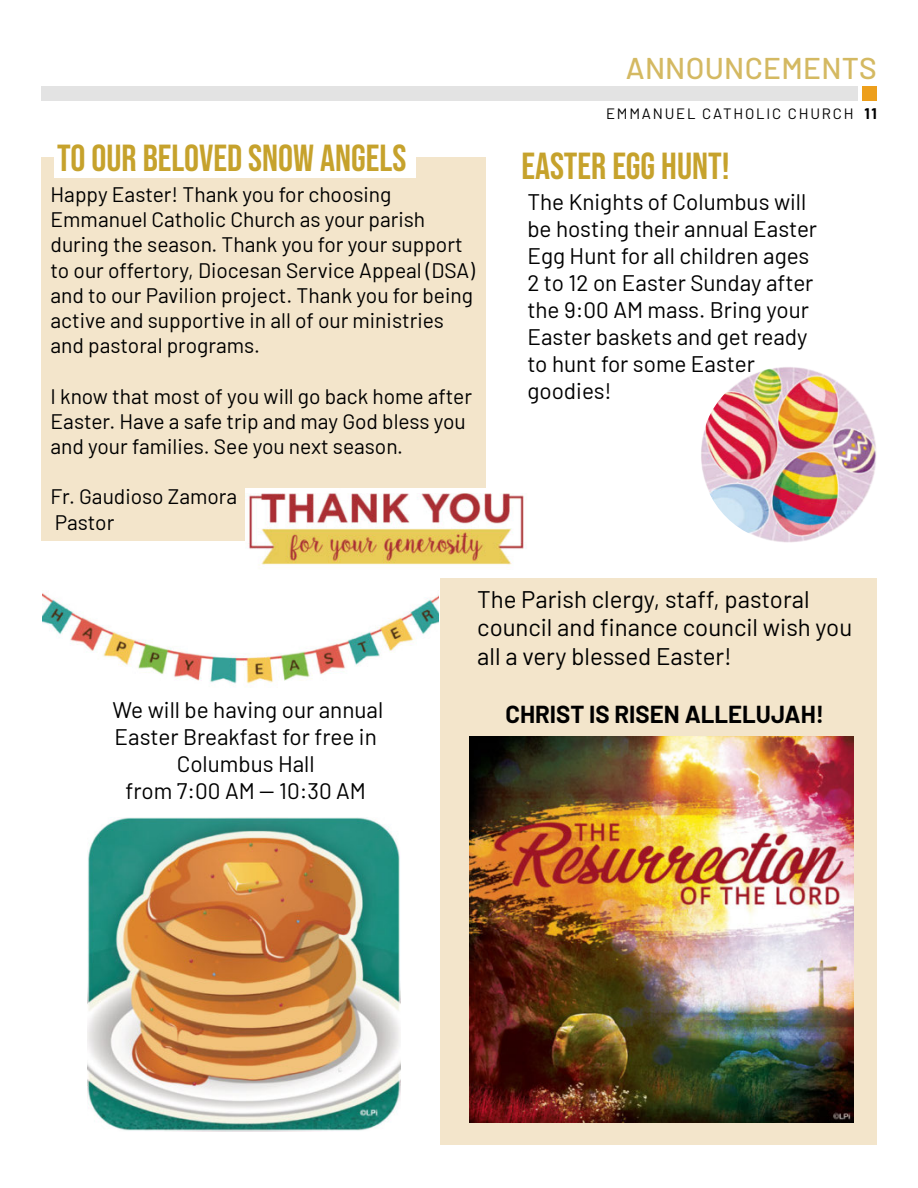
<style>
.page{position:relative;width:918px;height:1188px;background:#fff}
.page>*{position:absolute;margin:0;border:0;box-sizing:border-box;transform-origin:0 0}
.Main_Body_Text{font:37.5px "Bebas Neue";color:#c6a22c}
.Page_Header_Odd{font:500 30px "Barlow";letter-spacing:.01em;color:#d4b962}
.Main_Body_Text-2{font:24px/28.8px "Ndmcsv Barlow";color:#000}
.Main_Body_Text-3{font:700 24px "Rwqrwd Barlow";color:#000}
.Main_Body_Text-4{font:22.5px/27px "Ndmcsv Barlow";color:#000}
.Main_Body_Text-5{font:21px/25.2px "Ndmcsv Barlow";color:#000}
.Main_Body_Text-6{font:21px "Gjcqkt Barlow";color:#000}
.Page_Subhead_Odd{font:15px "Ndmcsv Barlow";letter-spacing:.12em;color:#000}
.Page_Number_Odd{font:700 15px "Rbdysl Barlow";color:#000}
.s1{font-family:"Gjcqkt Barlow"}
</style>
<div class="page">
<img style="left:43px;top:593px;width:396px;height:91px">
<div style="left:440px;top:578px;width:437px;height:567px;background:#f3e5cb"></div>
<div style="left:41px;top:157px;width:444px;height:384px;background:#f3e5cb"></div>
<div style="left:54px;top:151px;width:362px;height:27px;background:#fff"></div>
<div style="left:863px;top:86px;width:14px;height:14px;background:#ed9f1c"></div>
<div style="left:41px;top:86px;width:817px;height:14px;background:#e3e3e3"></div>
<img style="left:246px;top:488px;width:280px;height:77px">
<img style="left:469px;top:736px;width:385px;height:386px">
<img style="left:701px;top:367px;width:176px;height:176px;border-radius:88px">
<img style="left:87px;top:818px;width:314px;height:314px">
<p class="Page_Header_Odd" style="left:626px;top:46px;width:253px">ANNOUNCEMENTS</p>
<p class="Main_Body_Text" style="left:57px;top:136px;width:351px">TO OUR BELOVED SNOW ANGELS</p>
<p class="Main_Body_Text-5" style="left:51px;top:180px;width:426px">Happy Easter! Thank you for choosing <span class="s1">Emmanuel Catholic Church as your parish </span>during the season. Thank you for your support to our offertory, Diocesan Service Appeal (DSA) and to our Pavilion project. Thank you for being <span class="s1">active and supportive in all of our ministries </span>and pastoral programs.</p>
<p class="Main_Body_Text-5" style="left:51px;top:382px;width:423px">I know that most of you will go back home after<br>Easter. Have a safe trip and may God bless you <span class="s1">and your families. See you next season.</span></p>
<p class="Main_Body_Text-6" style="left:51px;top:482px;width:188px">Fr. Gaudioso Zamora</p>
<p class="Main_Body_Text-5" style="left:55px;top:508px;width:61px">Pastor</p>
<p class="Page_Subhead_Odd" style="left:606px;top:103px;width:249px">EMMANUEL CATHOLIC CHURCH</p>
<p class="Page_Number_Odd" style="left:864px;top:103px;width:14px">11</p>
<p class="Main_Body_Text" style="left:521px;top:144px;width:210px">EASTER EGG HUNT!</p>
<p class="Main_Body_Text-4" style="left:527px;top:187px;width:291px">The Knights of Columbus will be hosting their annual Easter<br>Egg Hunt for all children ages<br><span class="s1">2 to 12 on Easter Sunday after </span>the 9:00 AM mass. Bring your<br>Easter baskets and get ready <span class="s1">to hunt for some Easter </span>goodies!</p>
<p class="Main_Body_Text-4" style="left:113px;top:694px;width:272px;text-align:center">We will be having our annual<br><span class="s1">Easter Breakfast for free in<br></span>Columbus Hall</p>
<p class="Main_Body_Text-4" style="left:125px;top:775px;width:242px">from 7:00 AM -- 10:30 AM</p>
<p class="Main_Body_Text-2" style="left:477px;top:583px;width:376px">The Parish clergy, staff, pastoral council and finance council wish you <span class="s1">all a very blessed Easter!</span></p>
<p class="Main_Body_Text-3" style="left:506px;top:696px;width:320px">CHRIST IS RISEN ALLELUJAH!</p>
</div>
